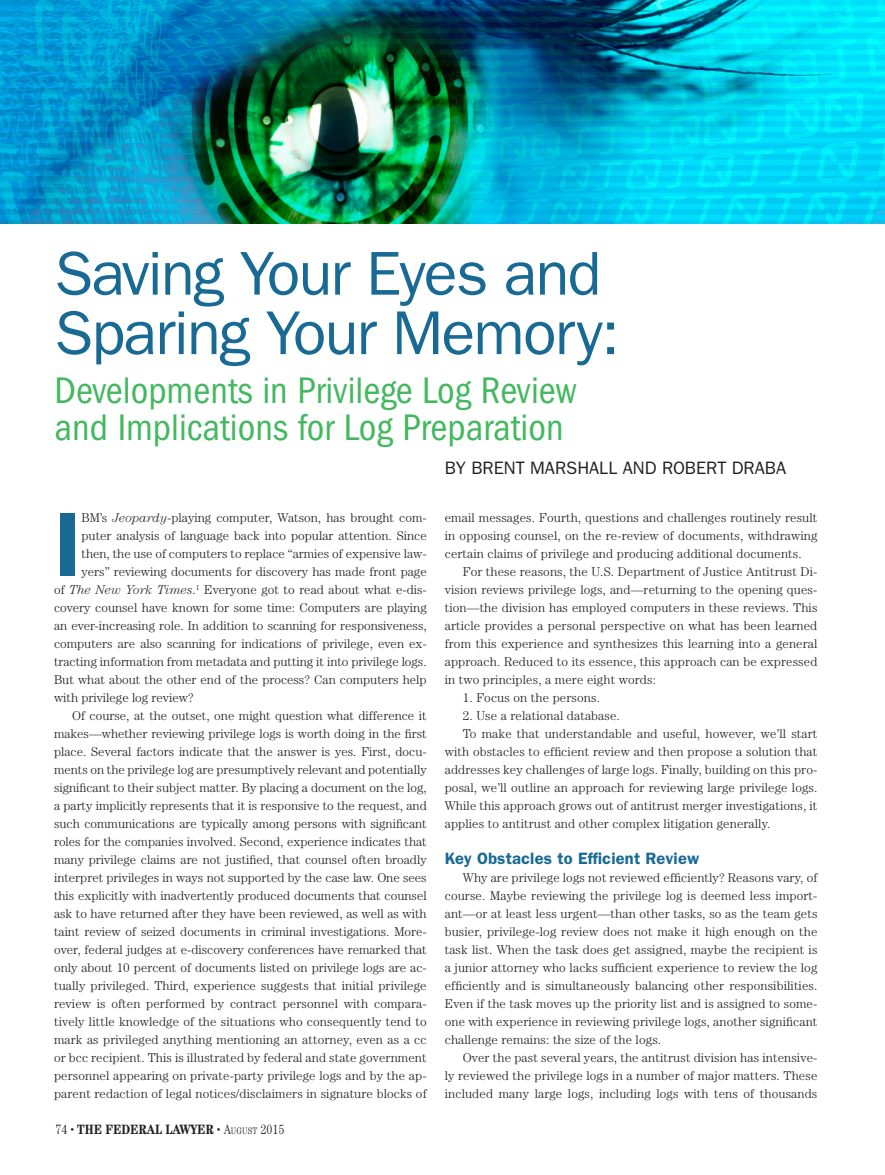
<style>
.page{position:relative;width:885px;height:1175px;background:#fff}
.page>*{position:absolute;margin:0;border:0;box-sizing:border-box;transform-origin:0 0}
.Drop_Cap_Body{font:600 91.5px "ITC Franklin Gothic Std";color:#186a95}
.t1{font:62.1px/59.4px "ITC Franklin Gothic Std";letter-spacing:-.025em;color:#186a95}
.t2{font:condensed 38.25px/37px "ITC Franklin Gothic Std";color:#43b85f}
.Feature_Author_Name{font:18px "ITC Franklin Gothic Std";color:#231f20}
.Feature_Subhead{font:600 16.5px "Franklin Gothic";letter-spacing:.01em;color:#186a95}
.t3{font:700 condensed 13.5px "Century";color:#231f20}
.Body_Copy{font:300 12.75px/18px "Century";letter-spacing:.01em;color:#231f20;text-align:justify}
.Drop_Cap_Body-2{font:300 12.75px "Century";color:#231f20}
.s1{font-style:italic}
.s2{font-weight:300}
.s3{font-weight:300;font-size:7.5px}
.s4{font-weight:300;font-size:9.45px}
</style>
<div class="page">
<img style="left:0;top:0;width:884px;height:223px">
<p class="t1" style="left:54px;top:244px;width:566px">Saving Your Eyes and<br>Sparing Your Memory:</p>
<p class="t2" style="left:54px;top:372px;width:523px">Developments in Privilege Log Review and Implications for Log Preparation</p>
<p class="Feature_Author_Name" style="left:444px;top:458px;width:343px">BY BRENT MARSHALL AND ROBERT DRABA</p>
<p class="Drop_Cap_Body" style="left:54px;top:491px;width:29px">I</p>
<p class="Drop_Cap_Body-2" style="left:81px;top:510px;width:346px">BM’s <span class="s1">Jeopardy</span>-playing computer, Watson, has brought com-</p>
<p class="Drop_Cap_Body-2" style="left:81px;top:528px;width:346px">puter analysis of language back into popular attention. Since</p>
<p class="Drop_Cap_Body-2" style="left:81px;top:546px;width:346px">then, the use of computers to replace “armies of expensive law-</p>
<p class="Drop_Cap_Body-2" style="left:81px;top:564px;width:346px">yers” reviewing documents for discovery has made front page</p>
<p class="Drop_Cap_Body-2" style="left:54px;top:582px;width:374px">of <span class="s1">The New York Times</span>.<sup>1</sup> Everyone got to read about what e‑dis-</p>
<p class="Drop_Cap_Body-2" style="left:54px;top:600px;width:374px">covery counsel have known for some time: Computers are playing</p>
<p class="Drop_Cap_Body-2" style="left:54px;top:618px;width:374px">an ever-increasing role. In addition to scanning for responsiveness,</p>
<p class="Drop_Cap_Body-2" style="left:54px;top:636px;width:374px">computers are also scanning for indications of privilege, even ex-</p>
<p class="Drop_Cap_Body-2" style="left:54px;top:654px;width:374px">tracting information from metadata and putting it into privilege logs.</p>
<p class="Drop_Cap_Body-2" style="left:54px;top:672px;width:374px">But what about the other end of the process? Can computers help</p>
<p class="Drop_Cap_Body-2" style="left:54px;top:690px;width:141px">with privilege log review?</p>
<p class="Body_Copy" style="left:54px;top:706px;width:374px;text-indent:18px">Of course, at the outset, one might question what difference it makes—whether reviewing privilege logs is worth doing in the first place. Several factors indicate that the answer is yes. First, docu&shy;ments on the privilege log are presumptively relevant and potentially significant to their subject matter. By placing a document on the log, a party implicitly represents that it is responsive to the request, and such communications are typically among persons with significant roles for the companies involved. Second, experience indicates that many privilege claims are not justified, that counsel often broadly interpret privileges in ways not supported by the case law. One sees this explicitly with inadvertently produced documents that counsel ask to have returned after they have been reviewed, as well as with taint review of seized documents in criminal investigations. More&shy;over, federal judges at e‑discovery conferences have remarked that only about 10 percent of documents listed on privilege logs are ac&shy;tually privileged. Third, experience suggests that initial privilege review is often performed by contract personnel with compara&shy;tively little knowledge of the situations who consequently tend to mark as privileged anything mentioning an attorney, even as a cc or bcc recipient. This is illustrated by federal and state government personnel appearing on private-party privilege logs and by the ap&shy;parent redaction of legal notices/disclaimers in signature blocks of</p>
<p class="t3" style="left:56px;top:1120px;width:230px"><span class="s2">74</span> <span class="s3">•</span> THE FEDERAL LAWYER <span class="s3">•</span> <span class="s2">A</span><span class="s4">UGUST</span> <span class="s2">2015</span></p>
<p class="Body_Copy" style="left:444px;top:508px;width:374px">email messages. Fourth, questions and challenges routinely result in opposing counsel, on the re‑review of documents, withdrawing certain claims of privilege and producing additional documents.</p>
<p class="Body_Copy" style="left:444px;top:562px;width:374px;text-indent:18px">For these reasons, the U.S. Department of Justice Antitrust Di&shy;vision reviews privilege logs, and—returning to the opening ques&shy;tion—the division has employed computers in these reviews. This article provides a personal perspective on what has been learned from this experience and synthesizes this learning into a general approach. Reduced to its essence, this approach can be expressed in two principles, a mere eight words:</p>
<p class="Body_Copy" style="left:462px;top:688px;width:139px">1. Focus on the persons.</p>
<p class="Body_Copy" style="left:462px;top:706px;width:159px">2. Use a relational database.</p>
<p class="Body_Copy" style="left:444px;top:724px;width:374px;text-indent:18px">To make that understandable and useful, however, we’ll start with obstacles to efficient review and then propose a solution that addresses key challenges of large logs. Finally, building on this pro&shy;posal, we’ll outline an approach for reviewing large privilege logs.<br>While this approach grows out of antitrust merger investigations, it applies to antitrust and other complex litigation generally.</p>
<p class="Feature_Subhead" style="left:444px;top:849px;width:256px">Key Obstacles to Efficient Review</p>
<p class="Body_Copy" style="left:444px;top:868px;width:374px;text-indent:18px">Why are privilege logs not reviewed efficiently? Reasons vary, of course. Maybe reviewing the privilege log is deemed less import&shy;ant—or at least less urgent—than other tasks, so as the team gets busier, privilege-log review does not make it high enough on the task list. When the task does get assigned, maybe the recipient is a junior attorney who lacks sufficient experience to review the log efficiently and is simultaneously balancing other responsibilities.<br>Even if the task moves up the priority list and is assigned to some&shy;one with experience in reviewing privilege logs, another significant challenge remains: the size of the logs.</p>
<p class="Body_Copy" style="left:444px;top:1048px;width:374px;text-indent:18px">Over the past several years, the antitrust division has intensive&shy;ly reviewed the privilege logs in a number of major matters. These included many large logs, including logs with tens of thousands</p>
</div>
